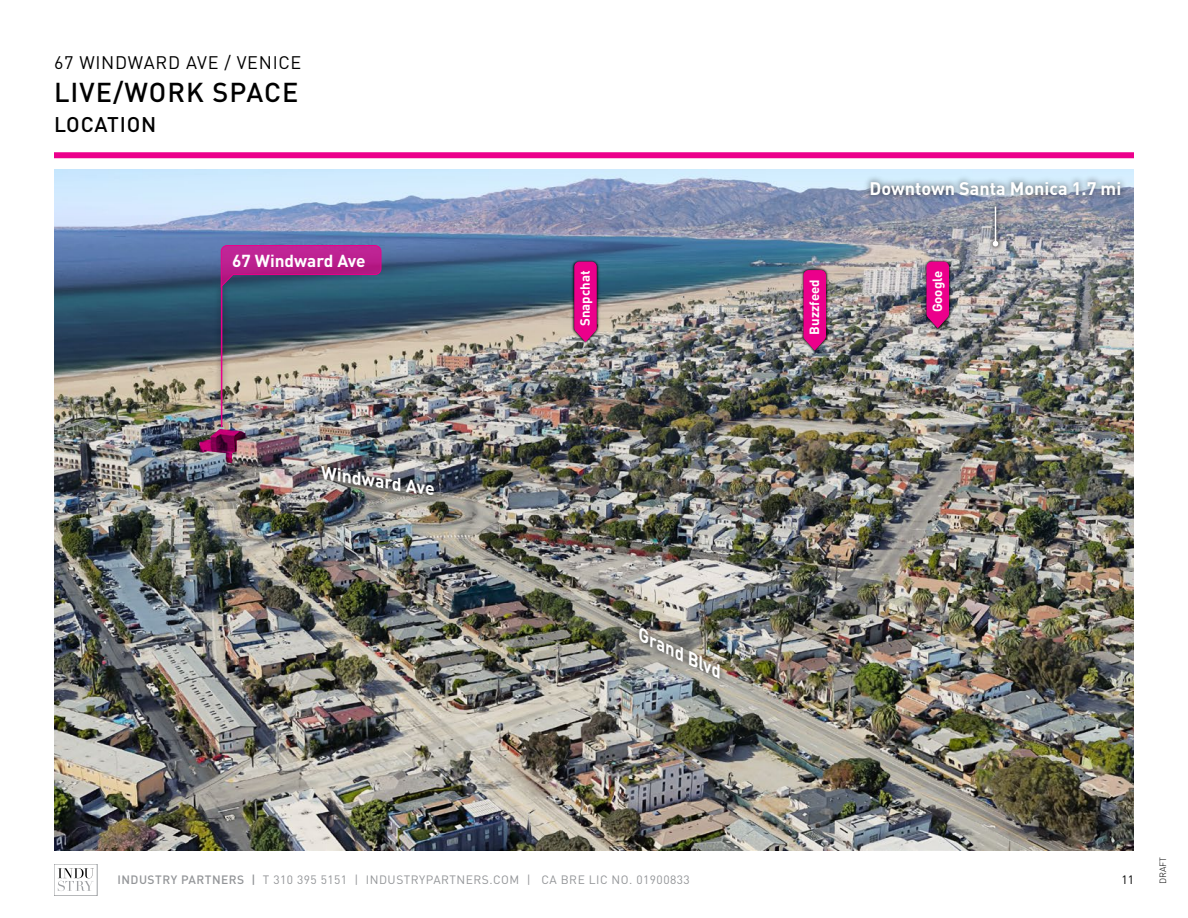
<style>
.page{position:relative;width:1188px;height:918px;background:#fff}
.page>*{position:absolute;margin:0;border:0;box-sizing:border-box;transform-origin:0 0}
.t1{font:500 27px "DIN";letter-spacing:.04em;color:#000}
.t2{font:500 21px "DIN";letter-spacing:.04em;color:#000}
.t3{font:italic 700 18.15px "DIN";color:#fff}
.t4{font:700 18px "DIN";color:#fff}
.t5{font:18px "DIN";letter-spacing:.04em;color:#000}
.t6{font:italic 700 17.7px "DIN";color:#fff}
.t7{font:700 17.25px "DIN";color:#fff}
.t8{font:700 13.2px "DIN";color:#fff}
.t9{font:12px "DIN";letter-spacing:.04em;color:#939598}
.t10{font:12px "DIN";color:#000}
.t11{font:300 9px "DIN";color:#000}
.s1{font-weight:500}
</style>
<div class="page">
<div style="left:54px;top:152px;width:1080px;height:6px;background:#ec008c"></div>
<div style="left:54px;top:864px;width:43px;height:32px;border:1px solid #9d9fa2"></div>
<svg style="left:58px;top:868px;width:36px;height:23px"></svg>
<img style="left:54px;top:170px;width:1080px;height:680px">
<img style="left:860px;top:170px;width:271px;height:39px">
<img style="left:986px;top:200px;width:19px;height:54px">
<hr style="left:995px;top:206px;width:1px;height:38px;background:#fff">
<svg style="left:993px;top:241px;width:5px;height:6px"></svg>
<img style="left:211px;top:276px;width:21px;height:153px">
<hr style="left:221px;top:286px;width:1px;height:141px;background:#ec008c">
<svg style="left:220px;top:245px;width:162px;height:43px"></svg>
<svg style="left:200px;top:429px;width:45px;height:34px"></svg>
<img style="left:311px;top:453px;width:134px;height:57px">
<img style="left:629px;top:614px;width:102px;height:80px">
<img style="left:923px;top:258px;width:29px;height:74px">
<svg style="left:927px;top:262px;width:22px;height:66px"></svg>
<img style="left:800px;top:267px;width:30px;height:87px">
<svg style="left:804px;top:270px;width:22px;height:81px"></svg>
<img style="left:571px;top:258px;width:29px;height:88px">
<svg style="left:574px;top:262px;width:23px;height:80px"></svg>
<h3 class="t5" style="left:54px;top:51px;width:249px">67 WINDWARD AVE / VENICE</h3>
<h1 class="t1" style="left:54px;top:75px;width:246px">LIVE/WORK SPACE</h1>
<h2 class="t2" style="left:54px;top:111px;width:104px">LOCATION</h2>
<h3 class="t7" style="left:232px;top:249px;width:135px">67 Windward Ave</h3>
<h3 class="t3" style="left:324px;top:461px;width:116px;rotate:8deg">Windward Ave</h3>
<p class="t8" style="left:576px;top:326px;width:57px;rotate:-90deg">Snapchat</p>
<p class="t8" style="left:806px;top:335px;width:57px;rotate:-90deg">Buzzfeed</p>
<h3 class="t4" style="left:870px;top:177px;width:253px">Downtown Santa Monica 1.7 mi</h3>
<p class="t8" style="left:929px;top:312px;width:43px;rotate:-90deg">Google</p>
<h3 class="t6" style="left:647px;top:624px;width:92px;rotate:26deg">Grand Blvd</h3>
<p class="t9" style="left:117px;top:872px;width:574px"><span class="s1">INDUSTRY PARTNERS |</span> T 310 395 5151 | INDUSTRYPARTNERS.COM | CA BRE LIC NO. 01900833</p>
<p class="t10" style="left:1121px;top:872px;width:14px">11</p>
<p class="t11" style="left:1157px;top:884px;width:29px;rotate:-90deg">DRAFT</p>
</div>
